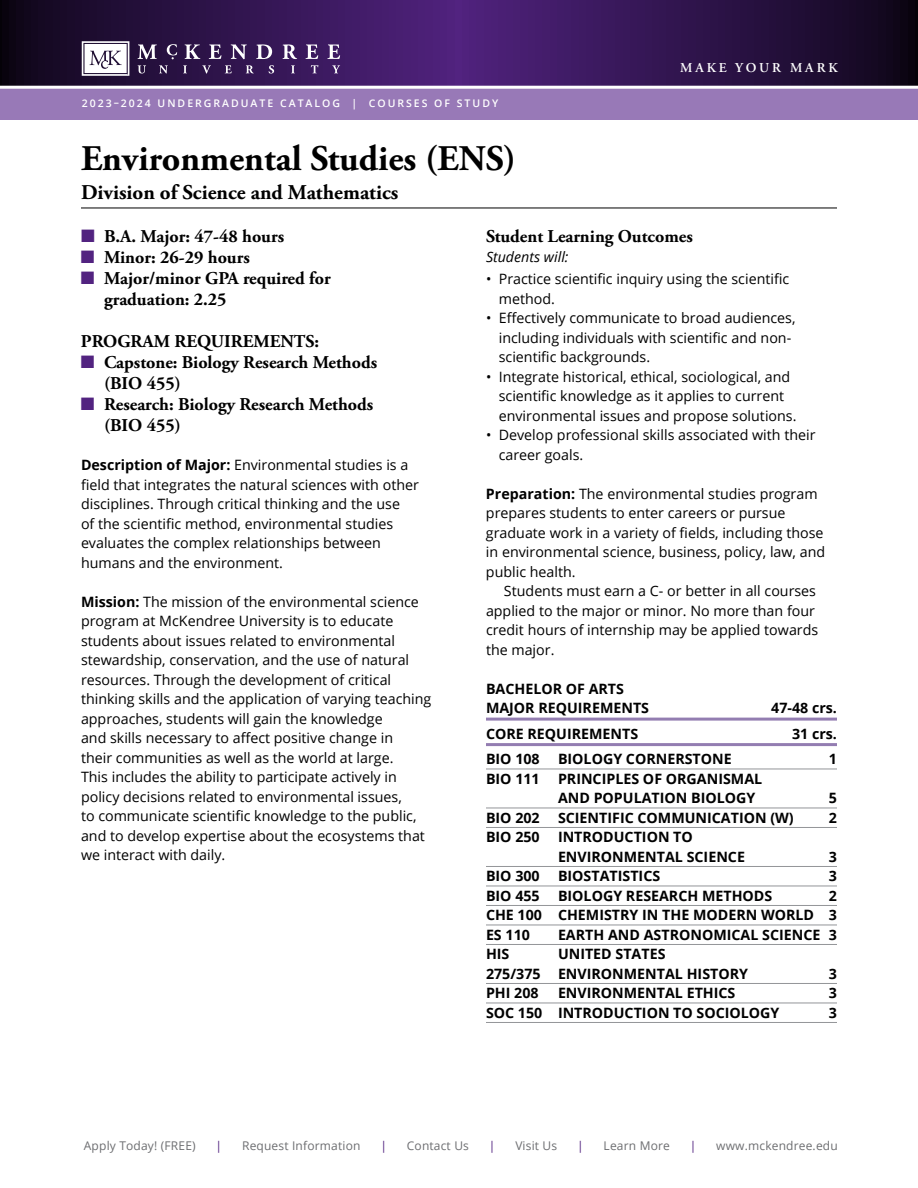
<style>
.page{position:relative;width:918px;height:1188px;background:#fff}
.page>*{position:absolute;margin:0;border:0;box-sizing:border-box;transform-origin:0 0}
.CourseNames24{font:700 36px "Adobe Garamond Pro";color:#000}
.DivisionSpanColumnRu{font:700 21px "Adobe Garamond Pro";color:#000}
.Body_Subs_Bold{font:700 18px/21px "Adobe Garamond Pro";color:#000}
.Body_9_5{font:14.25px/19.5px "Open Sans";color:#000}
.CourseTabsAllCaps9_1{font:700 14.25px/19.5px "Open Sans";color:#000}
.CourseTabsHeadsBold{font:700 14.25px/19.5px "Open Sans";color:#000}
.Body_Ital_space_belo{font:italic 14.25px "Open Sans";color:#000}
.t1{font:600 13.5px "Adobe Garamond Pro";letter-spacing:.215em;color:#fff}
.t2{font:12px "Open Sans";letter-spacing:.015em;color:#6d6e71}
.t3{font:12px "Open Sans";color:#522380}
.t4{font:600 10.5px "Open Sans";letter-spacing:.19em;color:#fff}
.s1{color:#522380}
.s2{font-weight:700}
</style>
<div class="page">
<div style="left:0;top:86px;width:918px;height:34px;background:#9879b7"></div>
<svg style="left:0;top:0;width:918px;height:86px;background:#30154c"></svg>
<svg style="left:82px;top:41px;width:47px;height:35px"></svg>
<svg style="left:138px;top:44px;width:19px;height:15px"></svg>
<svg style="left:185px;top:44px;width:15px;height:15px"></svg>
<svg style="left:209px;top:44px;width:12px;height:15px"></svg>
<svg style="left:231px;top:44px;width:16px;height:15px"></svg>
<svg style="left:256px;top:44px;width:16px;height:15px"></svg>
<svg style="left:283px;top:44px;width:14px;height:15px"></svg>
<svg style="left:306px;top:44px;width:12px;height:15px"></svg>
<svg style="left:327px;top:44px;width:13px;height:15px"></svg>
<svg style="left:138px;top:65px;width:8px;height:9px"></svg>
<svg style="left:159px;top:65px;width:9px;height:8px"></svg>
<svg style="left:183px;top:65px;width:4px;height:8px"></svg>
<svg style="left:202px;top:65px;width:9px;height:9px"></svg>
<svg style="left:225px;top:65px;width:7px;height:8px"></svg>
<svg style="left:246px;top:65px;width:8px;height:8px"></svg>
<svg style="left:269px;top:65px;width:5px;height:9px"></svg>
<svg style="left:291px;top:65px;width:4px;height:8px"></svg>
<svg style="left:311px;top:65px;width:7px;height:8px"></svg>
<svg style="left:332px;top:65px;width:8px;height:8px"></svg>
<svg style="left:167px;top:44px;width:10px;height:15px"></svg>
<hr style="left:0;top:86px;width:918px;height:3px;background:#fff">
<hr style="left:81px;top:208px;width:756px;height:1px;background:#000">
<hr style="left:486px;top:718px;width:351px;height:3px;background:#937db1">
<hr style="left:486px;top:743px;width:351px;height:3px;background:#937db1">
<hr style="left:486px;top:769px;width:351px;height:1px;background:#939598">
<hr style="left:486px;top:808px;width:351px;height:1px;background:#939598">
<hr style="left:486px;top:827px;width:351px;height:1px;background:#939598">
<hr style="left:486px;top:866px;width:351px;height:1px;background:#939598">
<hr style="left:486px;top:886px;width:351px;height:1px;background:#939598">
<hr style="left:486px;top:905px;width:351px;height:1px;background:#939598">
<hr style="left:486px;top:925px;width:351px;height:1px;background:#939598">
<hr style="left:486px;top:944px;width:351px;height:1px;background:#939598">
<hr style="left:486px;top:983px;width:351px;height:1px;background:#939598">
<hr style="left:486px;top:1003px;width:351px;height:1px;background:#939598">
<hr style="left:486px;top:1022px;width:351px;height:1px;background:#939598">
<p class="t1" style="left:680px;top:60px;width:159px">MAKE YOUR MARK</p>
<p class="t4" style="left:82px;top:96px;width:418px">2023–2024 UNDERGRADUATE CATALOG | COURSES OF STUDY</p>
<p class="CourseNames24" style="left:81px;top:138px;width:437px">Environmental Studies (ENS)</p>
<p class="DivisionSpanColumnRu" style="left:81px;top:180px;width:319px">Division of Science and Mathematics</p>
<p class="Body_Subs_Bold" style="left:81px;top:226px;width:205px"><span class="s1">■</span> B.A. Major: 47-48 hours</p>
<p class="Body_Subs_Bold" style="left:81px;top:247px;width:170px"><span class="s1">■</span> Minor: 26-29 hours</p>
<p class="Body_Subs_Bold" style="left:104px;top:268px;width:228px;text-indent:-23px"><span class="s1">■</span> Major/minor GPA required for graduation: 2.25</p>
<p class="Body_Subs_Bold" style="left:81px;top:331px;width:240px">PROGRAM REQUIREMENTS:</p>
<p class="Body_Subs_Bold" style="left:104px;top:352px;width:275px;text-indent:-23px"><span class="s1">■</span> Capstone: Biology Research Methods (BIO 455)</p>
<p class="Body_Subs_Bold" style="left:104px;top:394px;width:271px;text-indent:-23px"><span class="s1">■</span> Research: Biology Research Methods (BIO 455)</p>
<p class="Body_9_5" style="left:81px;top:455px;width:339px"><span class="s2">Description of Major:</span> Environmental studies is a field that integrates the natural sciences with other disciplines. Through critical thinking and the use<br>of the scientific method, environmental studies evaluates the complex relationships between humans and the environment.</p>
<p class="Body_9_5" style="left:81px;top:591px;width:352px"><span class="s2">Mission:</span> The mission of the environmental science program at McKendree University is to educate students about issues related to environmental stewardship, conservation, and the use of natural resources. Through the development of critical thinking skills and the application of varying teaching approaches, students will gain the knowledge<br>and skills necessary to affect positive change in<br>their communities as well as the world at large.<br>This includes the ability to participate actively in policy decisions related to environmental issues,<br>to communicate scientific knowledge to the public, and to develop expertise about the ecosystems that we interact with daily.</p>
<p class="Body_Subs_Bold" style="left:486px;top:226px;width:208px">Student Learning Outcomes</p>
<p class="Body_Ital_space_belo" style="left:486px;top:247px;width:84px">Students will:</p>
<p class="Body_9_5" style="left:499px;top:269px;width:292px;text-indent:-13px">• Practice scientific inquiry using the scientific method.</p>
<p class="Body_9_5" style="left:499px;top:308px;width:298px;text-indent:-13px">• Effectively communicate to broad audiences, including individuals with scientific and non&shy;scientific backgrounds.</p>
<p class="Body_9_5" style="left:499px;top:366px;width:299px;text-indent:-13px">• Integrate historical, ethical, sociological, and scientific knowledge as it applies to current environmental issues and propose solutions.</p>
<p class="Body_9_5" style="left:499px;top:425px;width:318px;text-indent:-13px">• Develop professional skills associated with their career goals.</p>
<p class="Body_9_5" style="left:486px;top:483px;width:341px"><span class="s2">Preparation:</span> The environmental studies program prepares students to enter careers or pursue graduate work in a variety of fields, including those in environmental science, business, policy, law, and public health.</p>
<p class="Body_9_5" style="left:486px;top:581px;width:334px;text-indent:18px">Students must earn a C- or better in all courses applied to the major or minor. No more than four credit hours of internship may be applied towards the major.</p>
<p class="CourseTabsHeadsBold" style="left:486px;top:678px;width:165px">BACHELOR OF ARTS<br>MAJOR REQUIREMENTS</p>
<p class="CourseTabsHeadsBold" style="left:771px;top:698px;width:67px">47-48 crs.</p>
<p class="CourseTabsHeadsBold" style="left:486px;top:723px;width:154px">CORE REQUIREMENTS</p>
<p class="CourseTabsHeadsBold" style="left:792px;top:723px;width:46px">31 crs.</p>
<p class="CourseTabsAllCaps9_1" style="left:486px;top:749px;width:55px">BIO 108</p>
<p class="CourseTabsAllCaps9_1" style="left:558px;top:749px;width:175px">BIOLOGY CORNERSTONE</p>
<p class="CourseTabsAllCaps9_1" style="left:829px;top:749px;width:10px">1</p>
<p class="CourseTabsAllCaps9_1" style="left:486px;top:768px;width:55px">BIO 111</p>
<p class="CourseTabsAllCaps9_1" style="left:558px;top:768px;width:206px">PRINCIPLES OF ORGANISMAL<br>AND POPULATION BIOLOGY</p>
<p class="CourseTabsAllCaps9_1" style="left:829px;top:788px;width:10px">5</p>
<p class="CourseTabsAllCaps9_1" style="left:486px;top:807px;width:55px">BIO 202</p>
<p class="CourseTabsAllCaps9_1" style="left:558px;top:807px;width:237px">SCIENTIFIC COMMUNICATION (W)</p>
<p class="CourseTabsAllCaps9_1" style="left:829px;top:807px;width:10px">2</p>
<p class="CourseTabsAllCaps9_1" style="left:486px;top:827px;width:55px">BIO 250</p>
<p class="CourseTabsAllCaps9_1" style="left:558px;top:827px;width:188px">INTRODUCTION TO<br>ENVIRONMENTAL SCIENCE</p>
<p class="CourseTabsAllCaps9_1" style="left:829px;top:846px;width:10px">3</p>
<p class="CourseTabsAllCaps9_1" style="left:486px;top:866px;width:55px">BIO 300</p>
<p class="CourseTabsAllCaps9_1" style="left:558px;top:866px;width:104px">BIOSTATISTICS</p>
<p class="CourseTabsAllCaps9_1" style="left:829px;top:866px;width:10px">3</p>
<p class="CourseTabsAllCaps9_1" style="left:486px;top:885px;width:55px">BIO 455</p>
<p class="CourseTabsAllCaps9_1" style="left:558px;top:885px;width:216px">BIOLOGY RESEARCH METHODS</p>
<p class="CourseTabsAllCaps9_1" style="left:829px;top:885px;width:10px">2</p>
<p class="CourseTabsAllCaps9_1" style="left:486px;top:905px;width:353px">CHE 100 CHEMISTRY IN THE MODERN WORLD 3</p>
<p class="CourseTabsAllCaps9_1" style="left:486px;top:924px;width:45px">ES 110</p>
<p class="CourseTabsAllCaps9_1" style="left:558px;top:924px;width:281px">EARTH AND ASTRONOMICAL SCIENCE 3</p>
<p class="CourseTabsAllCaps9_1" style="left:486px;top:944px;width:25px">HIS</p>
<p class="CourseTabsAllCaps9_1" style="left:486px;top:944px;width:264px;text-indent:72px">UNITED STATES<br>275/375 ENVIRONMENTAL HISTORY</p>
<p class="CourseTabsAllCaps9_1" style="left:829px;top:963px;width:10px">3</p>
<p class="CourseTabsAllCaps9_1" style="left:486px;top:983px;width:54px">PHI 208</p>
<p class="CourseTabsAllCaps9_1" style="left:558px;top:983px;width:179px">ENVIRONMENTAL ETHICS</p>
<p class="CourseTabsAllCaps9_1" style="left:829px;top:983px;width:10px">3</p>
<p class="CourseTabsAllCaps9_1" style="left:486px;top:1002px;width:295px">SOC 150 INTRODUCTION TO SOCIOLOGY</p>
<p class="CourseTabsAllCaps9_1" style="left:829px;top:1002px;width:10px">3</p>
<p class="t2" style="left:84px;top:1138px;width:113px">Apply Today! (FREE)</p>
<p class="t3" style="left:216px;top:1138px;width:8px">|</p>
<p class="t2" style="left:242px;top:1138px;width:120px">Request Information</p>
<p class="t3" style="left:380px;top:1138px;width:8px">|</p>
<p class="t2" style="left:407px;top:1138px;width:64px">Contact Us</p>
<p class="t3" style="left:489px;top:1138px;width:8px">|</p>
<p class="t2" style="left:515px;top:1138px;width:43px">Visit Us</p>
<p class="t3" style="left:577px;top:1138px;width:8px">|</p>
<p class="t2" style="left:604px;top:1138px;width:68px">Learn More</p>
<p class="t3" style="left:690px;top:1138px;width:8px">|</p>
<p class="t2" style="left:716px;top:1138px;width:123px">www.mckendree.edu</p>
</div>
